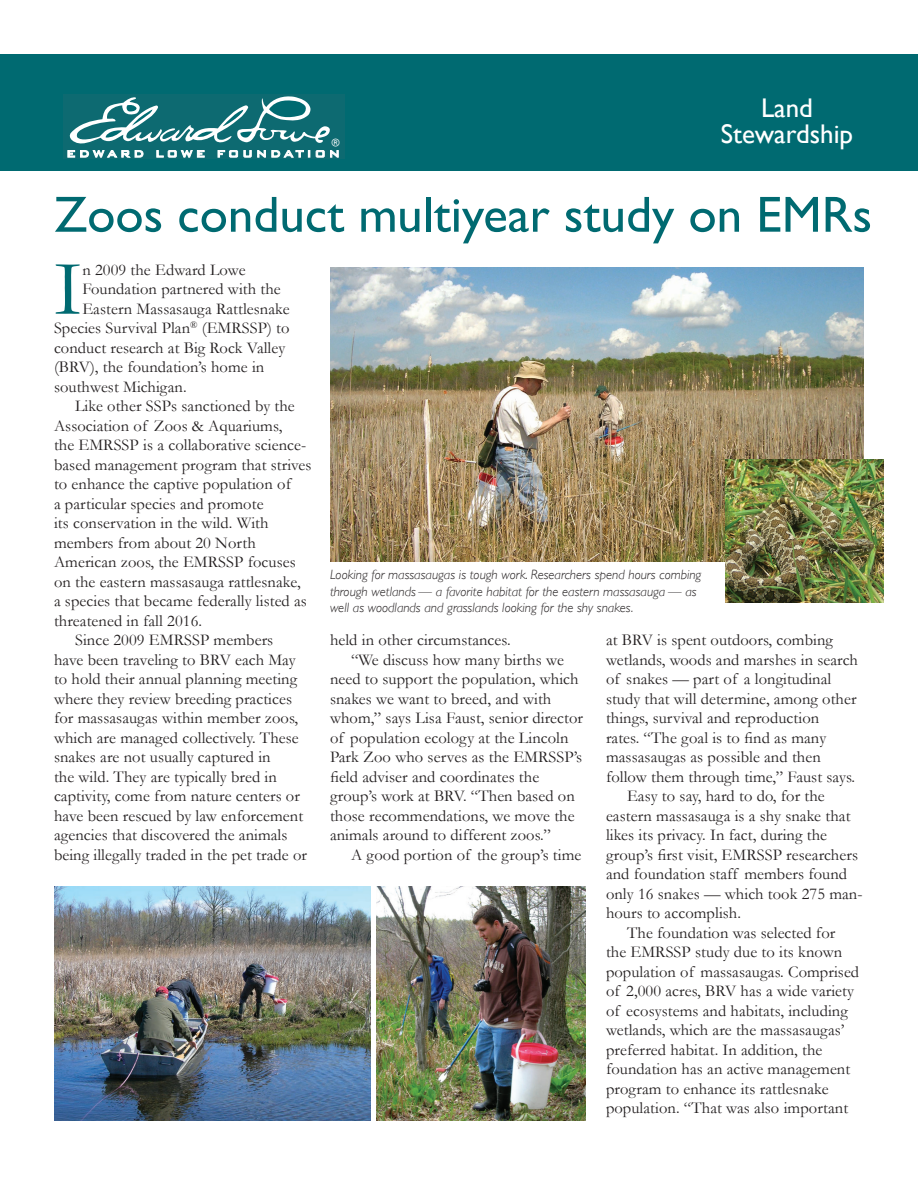
<style>
.page{position:relative;width:918px;height:1188px;background:#fff}
.page>*{position:absolute;margin:0;border:0;box-sizing:border-box;transform-origin:0 0}
.t1{font:79.05px "Garamond";color:#006a71}
.t2{font:51px "Gill Sans";color:#006a71}
.t3{font:27px "Gill Sans";color:#fff}
.t4{font:16.5px/19.5px "Garamond";letter-spacing:.005em;color:#231f20}
.t5{font:italic 300 13.5px/16.5px "Gill Sans";color:#231f20}
.t6{font:10.5px "Gill Sans";color:#fff}
</style>
<div class="page">
<img style="left:330px;top:267px;width:534px;height:295px">
<img style="left:376px;top:886px;width:210px;height:234px">
<img style="left:54px;top:886px;width:316px;height:234px">
<div style="left:0;top:54px;width:918px;height:117px;background:#006a71"></div>
<svg style="left:63px;top:95px;width:282px;height:64px"></svg>
<img style="left:725px;top:459px;width:159px;height:144px">
<p class="t6" style="left:332px;top:137px;width:9px">®</p>
<p class="t3" style="left:761px;top:92px;width:54px">Land</p>
<p class="t3" style="left:721px;top:118px;width:134px">Stewardship</p>
<p class="t2" style="left:54px;top:185px;width:819px">Zoos conduct multiyear study on EMRs</p>
<p class="t1" style="left:54px;top:242px;width:29px">I</p>
<p class="t4" style="left:82px;top:260px;width:165px">n 2009 the Edward Lowe</p>
<p class="t4" style="left:82px;top:279px;width:200px">Foundation partnered with the</p>
<p class="t4" style="left:82px;top:299px;width:209px">Eastern Massasauga Rattlesnake</p>
<p class="t4" style="left:54px;top:318px;width:237px">Species Survival Plan<sup>®</sup> (EMRSSP) to</p>
<p class="t4" style="left:54px;top:338px;width:233px">conduct research at Big Rock Valley</p>
<p class="t4" style="left:54px;top:357px;width:212px">(BRV), the foundation’s home in</p>
<p class="t4" style="left:54px;top:377px;width:134px">southwest Michigan.</p>
<p class="t4" style="left:54px;top:396px;width:259px;text-indent:21px">Like other SSPs sanctioned by the Association of Zoos &amp; Aquariums,<br>the EMRSSP is a collaborative science&shy;based management program that strives to enhance the captive population of</p>
<p class="t4" style="left:54px;top:494px;width:254px">a particular species and promote<br>its conservation in the wild. With members from about 20 North American zoos, the EMRSSP focuses on the eastern massasauga rattlesnake, a species that became federally listed as threatened in fall 2016.</p>
<p class="t4" style="left:54px;top:630px;width:254px;text-indent:21px">Since 2009 EMRSSP members<br>have been traveling to BRV each May to hold their annual planning meeting where they review breeding practices for massasaugas within member zoos, which are managed collectively. These snakes are not usually captured in<br>the wild. They are typically bred in captivity, come from nature centers or have been rescued by law enforcement agencies that discovered the animals being illegally traded in the pet trade or</p>
<p class="t4" style="left:330px;top:630px;width:182px">held in other circumstances.</p>
<p class="t5" style="left:330px;top:567px;width:373px">Looking for massasaugas is tough work. Researchers spend hours combing through wetlands — a favorite habitat for the eastern massasauga — as well as woodlands and grasslands looking for the shy snakes.</p>
<p class="t4" style="left:606px;top:630px;width:253px">at BRV is spent outdoors, combing wetlands, woods and marshes in search of snakes — part of a longitudinal study that will determine, among other things, survival and reproduction<br>rates. “The goal is to find as many massasaugas as possible and then follow them through time,” Faust says.</p>
<p class="t4" style="left:606px;top:786px;width:258px;text-indent:21px">Easy to say, hard to do, for the eastern massasauga is a shy snake that likes its privacy. In fact, during the group’s first visit, EMRSSP researchers and foundation staff members found only 16 snakes — which took 275 man&shy;hours to accomplish.</p>
<p class="t4" style="left:627px;top:923px;width:210px">The foundation was selected for</p>
<p class="t4" style="left:606px;top:942px;width:255px">the EMRSSP study due to its known population of massasaugas. Comprised of 2,000 acres, BRV has a wide variety of ecosystems and habitats, including wetlands, which are the massasaugas’ preferred habitat. In addition, the foundation has an active management program to enhance its rattlesnake population. “That was also important</p>
<p class="t4" style="left:330px;top:650px;width:255px;text-indent:21px">“We discuss how many births we need to support the population, which snakes we want to breed, and with whom,” says Lisa Faust, senior director of population ecology at the Lincoln Park Zoo who serves as the EMRSSP’s field adviser and coordinates the group’s work at BRV. “Then based on those recommendations, we move the animals around to different zoos.”</p>
<p class="t4" style="left:351px;top:845px;width:232px">A good portion of the group’s time</p>
</div>
